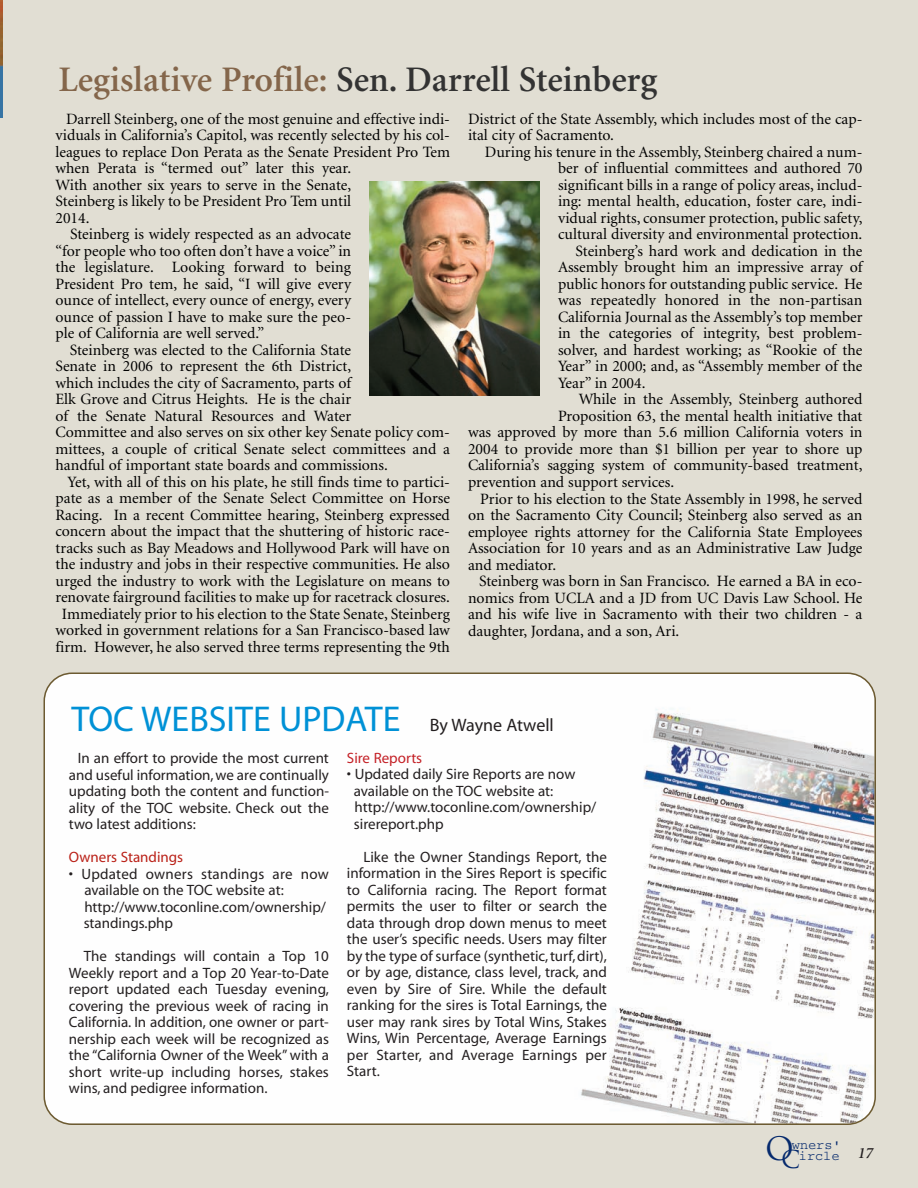
<style>
.page{position:relative;width:918px;height:1188px;background:#e1ded3}
.page>*{position:absolute;margin:0;border:0;box-sizing:border-box;transform-origin:0 0}
.t1{font:36px "Adobe Corp ID Minion Sb";color:#333}
.t2{font:36px "Adobe Corp ID Myriad Rg";color:#0091d6}
.t3{font:31.5px "Trajan";color:#062a6d}
.t4{font:24px "Trajan";color:#062a6d}
.t5{font:15.75px/16.5px "Adobe Corp ID Minion Rg";color:#000}
.t6{font:15px/16.5px "Adobe Corp ID Myriad Rg";color:#231f20;text-align:justify}
.t7{font:15px "Adobe Corp ID Myriad Rg";color:#ba2118}
.t8{font:15px "Adobe Corp ID Myriad Rg";color:#c42127}
.t9{font:13.5px "Courier";color:#062a6d}
.s1{color:#84664b}
.s2{font-size:18px;color:#231f20}
</style>
<div class="page">
<svg style="left:44px;top:672px;width:832px;height:453px"></svg>
<img style="left:0;top:0;width:2px;height:118px">
<img style="left:369px;top:181px;width:171px;height:214px">
<h1 class="t1" style="left:58px;top:65px;width:600px"><span class="s1">Legislative Profile:</span> Sen. Darrell Steinberg</h1>
<p class="t5" style="left:66px;top:112px;width:385px">Darrell Steinberg, one of the most genuine and effective indi-</p>
<p class="t5" style="left:56px;top:128px;width:396px">viduals in California’s Capitol, was recently selected by his col-</p>
<p class="t5" style="left:56px;top:145px;width:396px">leagues to replace Don Perata as the Senate President Pro Tem</p>
<p class="t5" style="left:56px;top:161px;width:297px">when Perata is “termed out” later this year.</p>
<p class="t5" style="left:56px;top:178px;width:297px">With another six years to serve in the Senate,</p>
<p class="t5" style="left:56px;top:194px;width:297px">Steinberg is likely to be President Pro Tem until</p>
<p class="t5" style="left:56px;top:211px;width:36px">2014.</p>
<p class="t5" style="left:70px;top:227px;width:283px">Steinberg is widely respected as an advocate</p>
<p class="t5" style="left:56px;top:244px;width:297px">“for people who too often don’t have a voice” in</p>
<p class="t5" style="left:56px;top:260px;width:297px">the legislature. Looking forward to being</p>
<p class="t5" style="left:56px;top:277px;width:297px">President Pro tem, he said, “I will give every</p>
<p class="t5" style="left:56px;top:293px;width:297px">ounce of intellect, every ounce of energy, every</p>
<p class="t5" style="left:56px;top:310px;width:297px">ounce of passion I have to make sure the peo-</p>
<p class="t5" style="left:56px;top:326px;width:210px">ple of California are well served.”</p>
<p class="t5" style="left:70px;top:343px;width:283px">Steinberg was elected to the California State</p>
<p class="t5" style="left:56px;top:359px;width:297px">Senate in 2006 to represent the 6th District,</p>
<p class="t5" style="left:56px;top:376px;width:297px">which includes the city of Sacramento, parts of</p>
<p class="t5" style="left:56px;top:392px;width:297px">Elk Grove and Citrus Heights. He is the chair</p>
<p class="t5" style="left:56px;top:409px;width:297px">of the Senate Natural Resources and Water</p>
<p class="t5" style="left:56px;top:425px;width:396px">Committee and also serves on six other key Senate policy com-</p>
<p class="t5" style="left:56px;top:442px;width:396px">mittees, a couple of critical Senate select committees and a</p>
<p class="t5" style="left:56px;top:458px;width:334px">handful of important state boards and commissions.</p>
<p class="t5" style="left:68px;top:475px;width:384px">Yet, with all of this on his plate, he still finds time to partici-</p>
<p class="t5" style="left:56px;top:491px;width:396px">pate as a member of the Senate Select Committee on Horse</p>
<p class="t5" style="left:56px;top:508px;width:396px">Racing. In a recent Committee hearing, Steinberg expressed</p>
<p class="t5" style="left:56px;top:524px;width:396px">concern about the impact that the shuttering of historic race-</p>
<p class="t5" style="left:56px;top:541px;width:396px">tracks such as Bay Meadows and Hollywood Park will have on</p>
<p class="t5" style="left:56px;top:557px;width:396px">the industry and jobs in their respective communities. He also</p>
<p class="t5" style="left:56px;top:574px;width:396px">urged the industry to work with the Legislature on means to</p>
<p class="t5" style="left:56px;top:590px;width:396px">renovate fairground facilities to make up for racetrack closures.</p>
<p class="t5" style="left:62px;top:607px;width:390px">Immediately prior to his election to the State Senate, Steinberg</p>
<p class="t5" style="left:56px;top:623px;width:396px">worked in government relations for a San Francisco-based law</p>
<p class="t5" style="left:56px;top:640px;width:396px">firm. However, he also served three terms representing the 9th</p>
<p class="t5" style="left:468px;top:112px;width:396px">District of the State Assembly, which includes most of the cap&shy;ital city of Sacramento.</p>
<p class="t5" style="left:485px;top:145px;width:379px">During his tenure in the Assembly, Steinberg chaired a num-</p>
<p class="t5" style="left:558px;top:161px;width:306px">ber of influential committees and authored 70</p>
<p class="t5" style="left:558px;top:178px;width:306px">significant bills in a range of policy areas, includ-</p>
<p class="t5" style="left:558px;top:194px;width:306px">ing: mental health, education, foster care, indi-</p>
<p class="t5" style="left:558px;top:211px;width:306px">vidual rights, consumer protection, public safety,</p>
<p class="t5" style="left:558px;top:227px;width:306px">cultural diversity and environmental protection.</p>
<p class="t5" style="left:575px;top:244px;width:289px">Steinberg’s hard work and dedication in the</p>
<p class="t5" style="left:558px;top:260px;width:306px">Assembly brought him an impressive array of</p>
<p class="t5" style="left:558px;top:277px;width:306px">public honors for outstanding public service. He</p>
<p class="t5" style="left:558px;top:293px;width:306px">was repeatedly honored in the non-partisan</p>
<p class="t5" style="left:558px;top:310px;width:306px">California Journal as the Assembly’s top member</p>
<p class="t5" style="left:558px;top:326px;width:306px">in the categories of integrity, best problem-</p>
<p class="t5" style="left:558px;top:343px;width:306px">solver, and hardest working; as “Rookie of the</p>
<p class="t5" style="left:558px;top:359px;width:306px">Year” in 2000; and, as “Assembly member of the</p>
<p class="t5" style="left:558px;top:376px;width:89px">Year” in 2004.</p>
<p class="t5" style="left:579px;top:392px;width:285px">While in the Assembly, Steinberg authored</p>
<p class="t5" style="left:558px;top:409px;width:306px">Proposition 63, the mental health initiative that</p>
<p class="t5" style="left:468px;top:425px;width:396px">was approved by more than 5.6 million California voters in</p>
<p class="t5" style="left:468px;top:442px;width:396px">2004 to provide more than $1 billion per year to shore up</p>
<p class="t5" style="left:468px;top:458px;width:396px">California’s sagging system of community-based treatment,</p>
<p class="t5" style="left:468px;top:475px;width:208px">prevention and support services.</p>
<p class="t5" style="left:480px;top:491px;width:384px">Prior to his election to the State Assembly in 1998, he served</p>
<p class="t5" style="left:468px;top:508px;width:396px">on the Sacramento City Council; Steinberg also served as an</p>
<p class="t5" style="left:468px;top:524px;width:396px">employee rights attorney for the California State Employees</p>
<p class="t5" style="left:468px;top:541px;width:396px">Association for 10 years and as an Administrative Law Judge</p>
<p class="t5" style="left:468px;top:558px;width:90px">and mediator.</p>
<p class="t5" style="left:479px;top:574px;width:385px">Steinberg was born in San Francisco. He earned a BA in eco-</p>
<p class="t5" style="left:468px;top:591px;width:396px">nomics from UCLA and a JD from UC Davis Law School. He</p>
<p class="t5" style="left:468px;top:607px;width:396px">and his wife live in Sacramento with their two children - a</p>
<p class="t5" style="left:468px;top:624px;width:213px">daughter, Jordana, and a son, Ari.</p>
<h1 class="t2" style="left:71px;top:705px;width:484px">TOC WEBSITE UPDATE <span class="s2">By Wayne Atwell</span></h1>
<p class="t6" style="left:69px;top:751px;width:261px;text-indent:9px">In an effort to provide the most current and useful information, we are continually updating both the content and function&shy;ality of the TOC website. Check out the two latest additions:</p>
<p class="t7" style="left:69px;top:852px;width:116px">Owners Standings</p>
<p class="t6" style="left:84px;top:867px;width:247px;text-align:left;text-indent:-15px">• Updated owners standings are now available on the TOC website at: http://www.toconline.com/ownership/ standings.php</p>
<p class="t6" style="left:69px;top:949px;width:261px;text-indent:15px">The standings will contain a Top 10<br>Weekly report and a Top 20 Year-to-Date report updated each Tuesday evening, covering the previous week of racing in California. In addition, one owner or part&shy;nership each week will be recognized as the “California Owner of the Week” with a short write-up including horses, stakes wins, and pedigree information.</p>
<p class="t8" style="left:347px;top:752px;width:77px">Sire Reports</p>
<p class="t6" style="left:354px;top:767px;width:244px;text-align:left;text-indent:-7px">• Updated daily Sire Reports are now available on the TOC website at: http://www.toconline.com/ownership/ sirereport.php</p>
<p class="t6" style="left:347px;top:850px;width:261px;text-indent:16px">Like the Owner Standings Report, the information in the Sires Report is specific to California racing. The Report format permits the user to filter or search the data through drop down menus to meet the user’s specific needs. Users may filter by the type of surface (synthetic, turf, dirt), or by age, distance, class level, track, and even by Sire of Sire. While the default ranking for the sires is Total Earnings, the user may rank sires by Total Wins, Stakes Wins, Win Percentage, Average Earnings per Starter, and Average Earnings per Start.</p>
<h2 class="t3" style="left:765px;top:1131px;width:30px">O'</h2>
<p class="t9" style="left:792px;top:1141px;width:50px">wners'</p>
<p class="t9" style="left:799px;top:1151px;width:76px">ircle <sup>17</sup></p>
<h3 class="t4" style="left:781px;top:1146px;width:21px">C</h3>
</div>
